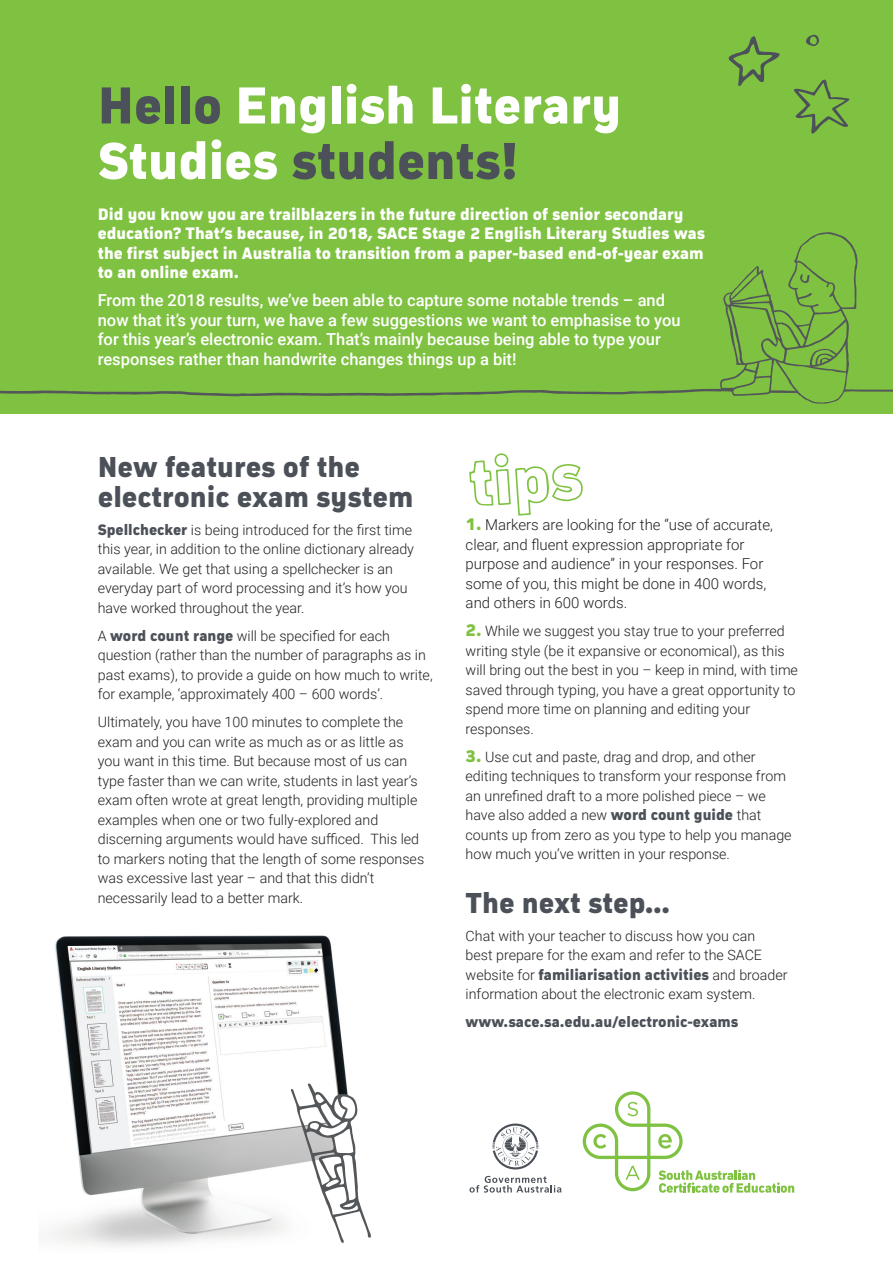
<style>
.page{position:relative;width:893px;height:1263px;background:#fff}
.page>*{position:absolute;margin:0;border:0;box-sizing:border-box;transform-origin:0 0}
.t1{font:800 54px/55.5px "Compasse";color:#fff}
.t2{font:800 30px/30px "Compasse";color:#4c5159}
.t3{font:800 17.25px/19.5px "Compasse";color:#fff}
.t4{font:500 16.5px/19.5px "Roboto";color:#fff}
.t5{font:800 15.75px "Compasse";color:#4c5159}
.t6{font:300 15px/19.5px "Roboto";color:#231f20}
.t7{font:300 14.25px/19.5px "Roboto";color:#231f20}
.s1{color:#4c5159}
.s2{font-family:"Compasse";font-weight:800;font-size:15.75px;color:#4c5159}
.s3{font-family:"Compasse";font-weight:800;font-size:18px;color:#7fc241}
.s4{font-family:"Roboto";font-weight:300;font-size:14.25px;color:#231f20}
</style>
<div class="page">
<img style="left:50px;top:935px;width:297px;height:312px">
<div style="left:0;top:0;width:893px;height:413px;background:#7fc241"></div>
<svg style="left:583px;top:1091px;width:211px;height:102px"></svg>
<svg style="left:469px;top:1176px;width:92px;height:16px"></svg>
<svg style="left:492px;top:1123px;width:46px;height:47px"></svg>
<svg style="left:0;top:232px;width:893px;height:172px"></svg>
<svg style="left:729px;top:36px;width:51px;height:50px"></svg>
<svg style="left:794px;top:79px;width:55px;height:55px"></svg>
<svg style="left:806px;top:35px;width:13px;height:11px"></svg>
<svg style="left:291px;top:1083px;width:80px;height:160px"></svg>
<svg style="left:469px;top:453px;width:114px;height:63px"></svg>
<h1 class="t1" style="left:98px;top:76px;width:525px"><span class="s1">Hello</span> English Literary<br>Studies <span class="s1">students!</span></h1>
<p class="t3" style="left:98px;top:204px;width:609px">Did you know you are trailblazers in the future direction of senior secondary education? That’s because, in 2018, SACE Stage 2 English Literary Studies was the first subject in Australia to transition from a paper-based end-of-year exam to an online exam.</p>
<p class="t4" style="left:98px;top:290px;width:584px">From the 2018 results, we’ve been able to capture some notable trends – and now that it’s your turn, we have a few suggestions we want to emphasise to you for this year’s electronic exam. That’s mainly because being able to type your responses rather than handwrite changes things up a bit!</p>
<h2 class="t2" style="left:98px;top:451px;width:317px">New features of the electronic exam system</h2>
<p class="t7" style="left:98px;top:519px;width:318px"><span class="s2">Spellchecker</span> is being introduced for the first time this year, in addition to the online dictionary already available. We get that using a spellchecker is an everyday part of word processing and it’s how you have worked throughout the year.</p>
<p class="t7" style="left:98px;top:625px;width:336px">A <span class="s2">word count range</span> will be specified for each question (rather than the number of paragraphs as in past exams), to provide a guide on how much to write, for example, ‘approximately 400 – 600 words’.</p>
<p class="t7" style="left:98px;top:712px;width:328px">Ultimately, you have 100 minutes to complete the exam and you can write as much as or as little as you want in this time. But because most of us can type faster than we can write, students in last year’s exam often wrote at great length, providing multiple examples when one or two fully-explored and discerning arguments would have sufficed. This led to markers noting that the length of some responses was excessive last year – and that this didn’t necessarily lead to a better mark.</p>
<p class="t6" style="left:466px;top:514px;width:309px"><span class="s3">1.</span> Markers are looking for the “use of accurate, clear, and fluent expression appropriate for purpose and audience” in your responses. For some of you, this might be done in 400 words, and others in 600 words.</p>
<p class="t7" style="left:466px;top:621px;width:334px"><span class="s3">2.</span> While we suggest you stay true to your preferred writing style (be it expansive or economical), as this will bring out the best in you – keep in mind, with time saved through typing, you have a great opportunity to spend more time on planning and editing your responses.</p>
<p class="t7" style="left:466px;top:746px;width:328px"><span class="s3">3.</span> Use cut and paste, drag and drop, and other editing techniques to transform your response from an unrefined draft to a more polished piece – we have also added a new <span class="s2">word count guide</span> that counts up from zero as you type to help you manage how much you’ve written in your response.</p>
<h2 class="t2" style="left:466px;top:887px;width:205px">The next step…</h2>
<p class="t7" style="left:466px;top:925px;width:298px">Chat with your teacher to discuss how you can best prepare for the exam and refer to the SACE</p>
<p class="t5" style="left:466px;top:965px;width:323px"><span class="s4">website for</span> familiarisation activities <span class="s4">and broader</span></p>
<p class="t7" style="left:466px;top:984px;width:291px">information about the electronic exam system.</p>
<p class="t5" style="left:466px;top:1013px;width:274px">www.sace.sa.edu.au/electronic-exams</p>
</div>
